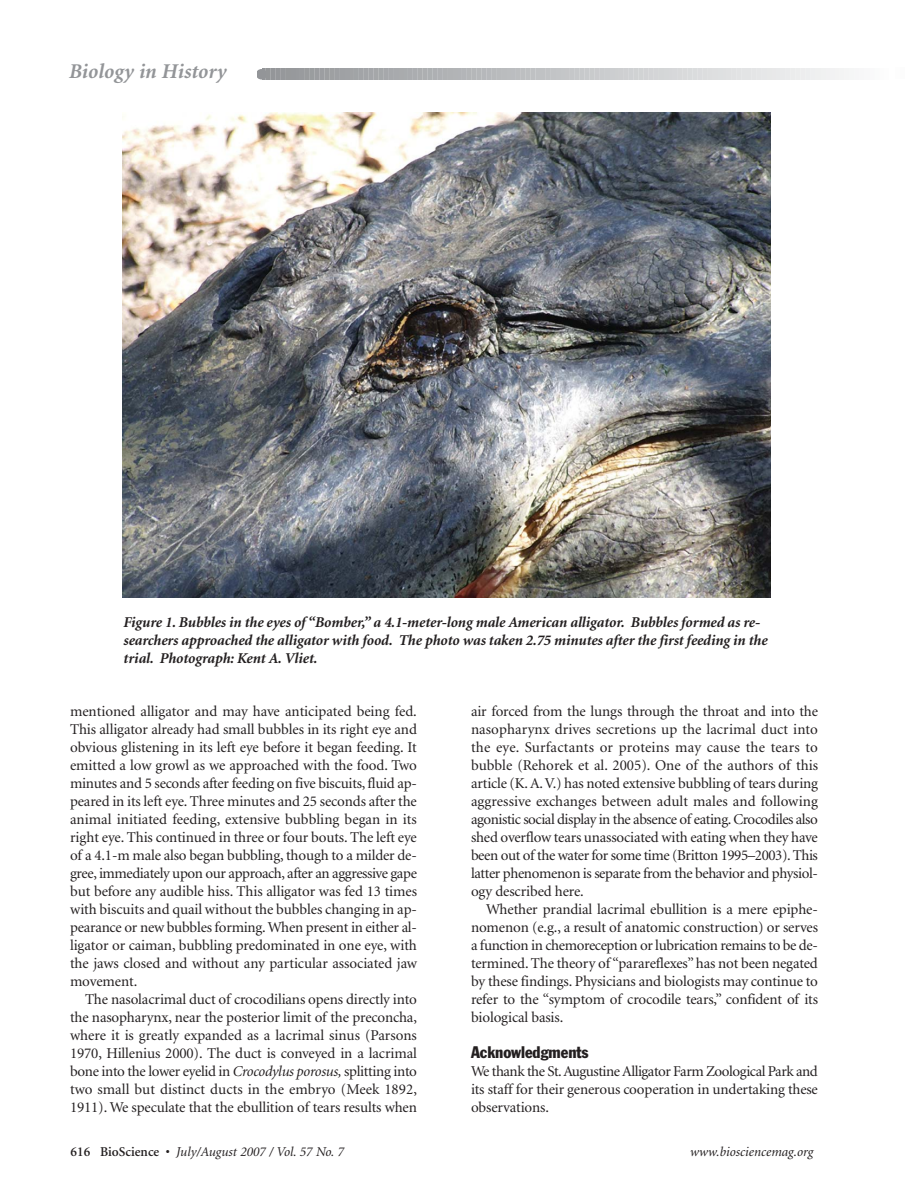
<style>
.page{position:relative;width:905px;height:1202px;background:#fff}
.page>*{position:absolute;margin:0;border:0;box-sizing:border-box;transform-origin:0 0}
.t1{font:italic 700 21px "Minion";color:#939598}
.t2{font:condensed 16.5px "Franklin Gothic";letter-spacing:-.005em;color:#231f20}
.t3{font:15px/18px "Minion";letter-spacing:-.01em;color:#231f20;text-align:justify}
.t4{font:italic 700 15px/18px "Minion";letter-spacing:-.01em;color:#231f20}
.t5{font:italic 13.5px "Minion";color:#231f20}
.s1{font-style:italic}
.s2{font-weight:600;font-style:normal}
</style>
<div class="page">
<img style="left:122px;top:112px;width:648px;height:486px">
<div style="left:256px;top:69px;width:11px;height:11px;background:#939598;border-radius:50%"></div>
<svg style="left:263px;top:68px;width:586px;height:11px;background:#c3c5c7"></svg>
<h1 class="t1" style="left:69px;top:63px;width:159px">Biology in History</h1>
<p class="t4" style="left:123px;top:614px;width:645px">Figure 1. Bubbles in the eyes of “Bomber,” a 4.1-meter-long male American alligator. Bubbles formed as re&shy;searchers approached the alligator with food. The photo was taken 2.75 minutes after the first feeding in the trial. Photograph: Kent A. Vliet.</p>
<p class="t3" style="left:70px;top:703px;width:348px">mentioned alligator and may have anticipated being fed.<br>This alligator already had small bubbles in its right eye and obvious glistening in its left eye before it began feeding. It emitted a low growl as we approached with the food. Two minutes and 5 seconds after feeding on five biscuits, fluid ap&shy;peared in its left eye. Three minutes and 25 seconds after the animal initiated feeding, extensive bubbling began in its right eye. This continued in three or four bouts. The left eye of a 4.1-m male also began bubbling, though to a milder de&shy;gree, immediately upon our approach, after an aggressive gape but before any audible hiss. This alligator was fed 13 times with biscuits and quail without the bubbles changing in ap&shy;pearance or new bubbles forming. When present in either al&shy;ligator or caiman, bubbling predominated in one eye, with the jaws closed and without any particular associated jaw movement.</p>
<p class="t3" style="left:70px;top:991px;width:348px;text-indent:15px">The nasolacrimal duct of crocodilians opens directly into the nasopharynx, near the posterior limit of the preconcha, where it is greatly expanded as a lacrimal sinus (Parsons 1970, Hillenius 2000). The duct is conveyed in a lacrimal bone into the lower eyelid in <span class="s1">Crocodylus porosus,</span> splitting into two small but distinct ducts in the embryo (Meek 1892, 1911). We speculate that the ebullition of tears results when</p>
<p class="t3" style="left:471px;top:703px;width:348px">air forced from the lungs through the throat and into the nasopharynx drives secretions up the lacrimal duct into the eye. Surfactants or proteins may cause the tears to bubble (Rehorek et al. 2005). One of the authors of this article (K. A.V.) has noted extensive bubbling of tears during aggressive exchanges between adult males and following agonistic social display in the absence of eating. Crocodiles also shed overflow tears unassociated with eating when they have been out of the water for some time (Britton 1995–2003). This latter phenomenon is separate from the behavior and physiol&shy;ogy described here.</p>
<p class="t3" style="left:471px;top:901px;width:348px;text-indent:15px">Whether prandial lacrimal ebullition is a mere epiphe&shy;nomenon (e.g., a result of anatomic construction) or serves a function in chemoreception or lubrication remains to be de&shy;termined. The theory of “parareflexes” has not been negated by these findings. Physicians and biologists may continue to refer to the “symptom of crocodile tears,” confident of its biological basis.</p>
<p class="t2" style="left:471px;top:1046px;width:119px">Acknowledgments</p>
<p class="t3" style="left:471px;top:1063px;width:348px">We thank the St.Augustine Alligator Farm Zoological Park and its staff for their generous cooperation in undertaking these observations.</p>
<p class="t5" style="left:71px;top:1146px;width:275px"><span class="s2">616 BioScience •</span> July/August 2007 / Vol. 57 No. 7</p>
<p class="t5" style="left:690px;top:1146px;width:125px">www.biosciencemag.org</p>
</div>
